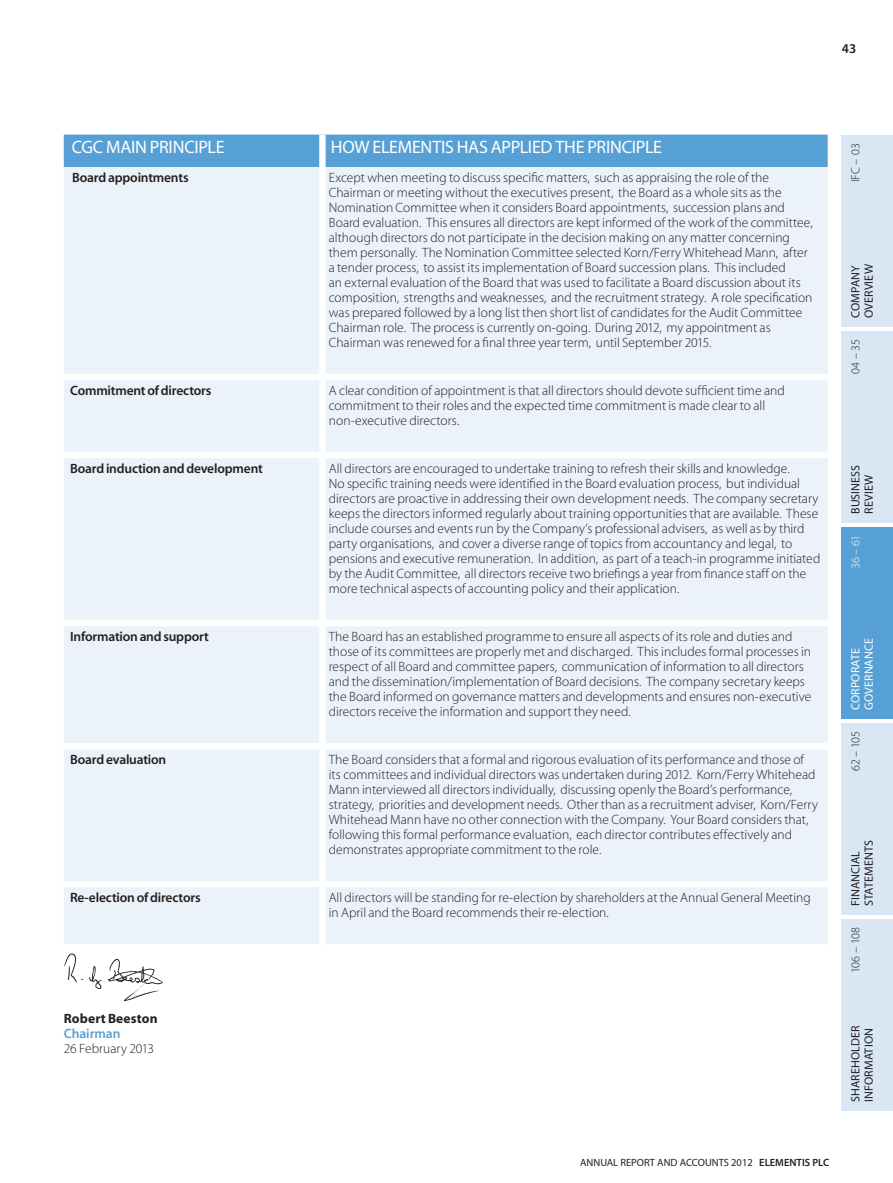
<style>
.page{position:relative;width:893px;height:1183px;background:#fff}
.page>*{position:absolute;margin:0;border:0;box-sizing:border-box;transform-origin:0 0}
.t1{font:18px "Myriad";letter-spacing:-.015em;color:#fff}
.t2{font:300 13.5px/15px "Myriad";color:#231f20}
.t3{font:600 13.5px "Myriad";letter-spacing:-.015em;color:#231f20}
.t4{font:700 13.5px "Myriad";letter-spacing:.01em;color:#231f20}
.t5{font:600 13.5px "Myriad";color:#56a0d5}
.t6{font:12px "Myriad";letter-spacing:.01em;color:#231f20}
.t7{font:300 12px "Myriad";letter-spacing:-.01em;color:#231f20}
.t8{font:12px "Myriad";color:#fff}
.t9{font:300 12px "Myriad";color:#fff}
.t10{font:10.5px "Myriad";color:#231f20}
.s1{font-weight:600}
</style>
<div class="page">
<div style="left:842px;top:135px;width:51px;height:191px;background:#d9e7f4"></div>
<div style="left:842px;top:330px;width:51px;height:192px;background:#d9e7f4"></div>
<div style="left:842px;top:526px;width:51px;height:192px;background:#56a0d5"></div>
<div style="left:842px;top:722px;width:51px;height:192px;background:#d9e7f4"></div>
<div style="left:842px;top:918px;width:51px;height:192px;background:#d9e7f4"></div>
<div style="left:64px;top:135px;width:764px;height:32px;background:#56a0d5"></div>
<div style="left:64px;top:167px;width:764px;height:776px;background:#ecf2f9"></div>
<div style="left:319px;top:135px;width:7px;height:32px;background:#fff"></div>
<div style="left:319px;top:167px;width:7px;height:206px;background:#fff"></div>
<div style="left:319px;top:380px;width:7px;height:71px;background:#fff"></div>
<div style="left:319px;top:458px;width:7px;height:161px;background:#fff"></div>
<div style="left:319px;top:626px;width:7px;height:116px;background:#fff"></div>
<div style="left:319px;top:749px;width:7px;height:131px;background:#fff"></div>
<div style="left:319px;top:887px;width:7px;height:56px;background:#fff"></div>
<div style="left:64px;top:373px;width:258px;height:7px;background:#fff"></div>
<div style="left:322px;top:373px;width:506px;height:7px;background:#fff"></div>
<div style="left:64px;top:451px;width:258px;height:7px;background:#fff"></div>
<div style="left:322px;top:451px;width:506px;height:7px;background:#fff"></div>
<div style="left:64px;top:619px;width:258px;height:7px;background:#fff"></div>
<div style="left:322px;top:619px;width:506px;height:7px;background:#fff"></div>
<div style="left:64px;top:742px;width:258px;height:7px;background:#fff"></div>
<div style="left:322px;top:742px;width:506px;height:7px;background:#fff"></div>
<div style="left:64px;top:880px;width:258px;height:7px;background:#fff"></div>
<div style="left:322px;top:880px;width:506px;height:7px;background:#fff"></div>
<img style="left:64px;top:953px;width:98px;height:49px">
<p class="t3" style="left:842px;top:41px;width:16px">43</p>
<h1 class="t1" style="left:72px;top:138px;width:154px">CGC MAIN PRINCIPLE</h1>
<h1 class="t1" style="left:331px;top:138px;width:333px">HOW ELEMENTIS HAS APPLIED THE PRINCIPLE</h1>
<p class="t3" style="left:72px;top:171px;width:118px">Board appointments</p>
<p class="t2" style="left:329px;top:171px;width:485px">Except when meeting to discuss specific matters, such as appraising the role of the Chairman or meeting without the executives present, the Board as a whole sits as the Nomination Committee when it considers Board appointments, succession plans and Board evaluation. This ensures all directors are kept informed of the work of the committee, although directors do not participate in the decision making on any matter concerning them personally. The Nomination Committee selected Korn/Ferry Whitehead Mann, after a tender process, to assist its implementation of Board succession plans. This included<br>an external evaluation of the Board that was used to facilitate a Board discussion about its composition, strengths and weaknesses, and the recruitment strategy. A role specification was prepared followed by a long list then short list of candidates for the Audit Committee Chairman role. The process is currently on-going. During 2012, my appointment as Chairman was renewed for a final three year term, until September 2015.</p>
<p class="t3" style="left:70px;top:383px;width:143px">Commitment of directors</p>
<p class="t2" style="left:329px;top:383px;width:457px">A clear condition of appointment is that all directors should devote sufficient time and commitment to their roles and the expected time commitment is made clear to all non-executive directors.</p>
<p class="t3" style="left:70px;top:461px;width:194px">Board induction and development</p>
<p class="t2" style="left:329px;top:461px;width:493px">All directors are encouraged to undertake training to refresh their skills and knowledge.<br>No specific training needs were identified in the Board evaluation process, but individual directors are proactive in addressing their own development needs. The company secretary keeps the directors informed regularly about training opportunities that are available. These include courses and events run by the Company’s professional advisers, as well as by third party organisations, and cover a diverse range of topics from accountancy and legal, to pensions and executive remuneration. I n addition, as part of a teach-in programme initiated by the Audit Committee, all directors receive two briefings a year from finance staff on the more technical aspects of accounting policy and their application.</p>
<p class="t3" style="left:70px;top:629px;width:140px">Information and support</p>
<p class="t2" style="left:329px;top:629px;width:484px">The Board has an established programme to ensure all aspects of its role and duties and those of its committees are properly met and discharged. This includes formal processes in respect of all Board and committee papers, communication of information to all directors and the dissemination/implementation of Board decisions. The company secretary keeps the Board informed on governance matters and developments and ensures non-executive directors receive the information and support they need.</p>
<p class="t3" style="left:70px;top:752px;width:98px">Board evaluation</p>
<p class="t2" style="left:329px;top:752px;width:491px">The Board considers that a formal and rigorous evaluation of its performance and those of its committees and individual directors was undertaken during 2012. Korn/Ferry Whitehead Mann interviewed all directors individually, discussing openly the Board’s performance, strategy, priorities and development needs. Other than as a recruitment adviser, Korn/Ferry Whitehead Mann have no other connection with the Company. Your Board considers that, following this formal performance evaluation, each director contributes effectively and demonstrates appropriate commitment to the role.</p>
<p class="t3" style="left:70px;top:890px;width:132px">Re-election of directors</p>
<p class="t2" style="left:329px;top:890px;width:484px">All directors will be standing for re-election by shareholders at the Annual General Meeting in April and the Board recommends their re-election.</p>
<p class="t4" style="left:64px;top:1010px;width:96px">Robert Beeston</p>
<p class="t5" style="left:64px;top:1026px;width:58px">Chairman</p>
<p class="t2" style="left:64px;top:1041px;width:92px">26 February 2013</p>
<p class="t7" style="left:850px;top:182px;width:40px;rotate:-90deg">ifc – 03</p>
<p class="t6" style="left:863px;top:318px;width:55px;rotate:-90deg">OVERVIEW</p>
<p class="t6" style="left:849px;top:318px;width:54px;rotate:-90deg">COMPANY</p>
<p class="t7" style="left:850px;top:374px;width:36px;rotate:-90deg">04 – 35</p>
<p class="t6" style="left:849px;top:514px;width:50px;rotate:-90deg">BUSINESS</p>
<p class="t6" style="left:863px;top:514px;width:40px;rotate:-90deg">REVIEW</p>
<p class="t9" style="left:850px;top:569px;width:35px;rotate:-90deg">36 – 61</p>
<p class="t8" style="left:863px;top:709px;width:72px;rotate:-90deg">GOVERNANCE</p>
<p class="t8" style="left:849px;top:709px;width:63px;rotate:-90deg">CORPORATE</p>
<p class="t7" style="left:850px;top:770px;width:41px;rotate:-90deg">62 – 105</p>
<p class="t6" style="left:863px;top:905px;width:66px;rotate:-90deg">STATEMENTS</p>
<p class="t6" style="left:849px;top:905px;width:56px;rotate:-90deg">FINANCIAL</p>
<p class="t7" style="left:850px;top:972px;width:47px;rotate:-90deg">106 – 108</p>
<p class="t6" style="left:849px;top:1101px;width:77px;rotate:-90deg">SHAREHOLDER</p>
<p class="t6" style="left:863px;top:1101px;width:74px;rotate:-90deg">INFORMATION</p>
<p class="t10" style="left:580px;top:1156px;width:250px">ANNUAL REPORT AND ACCOUNTS 2012 <span class="s1">ELEMENTIS PLC</span></p>
</div>
